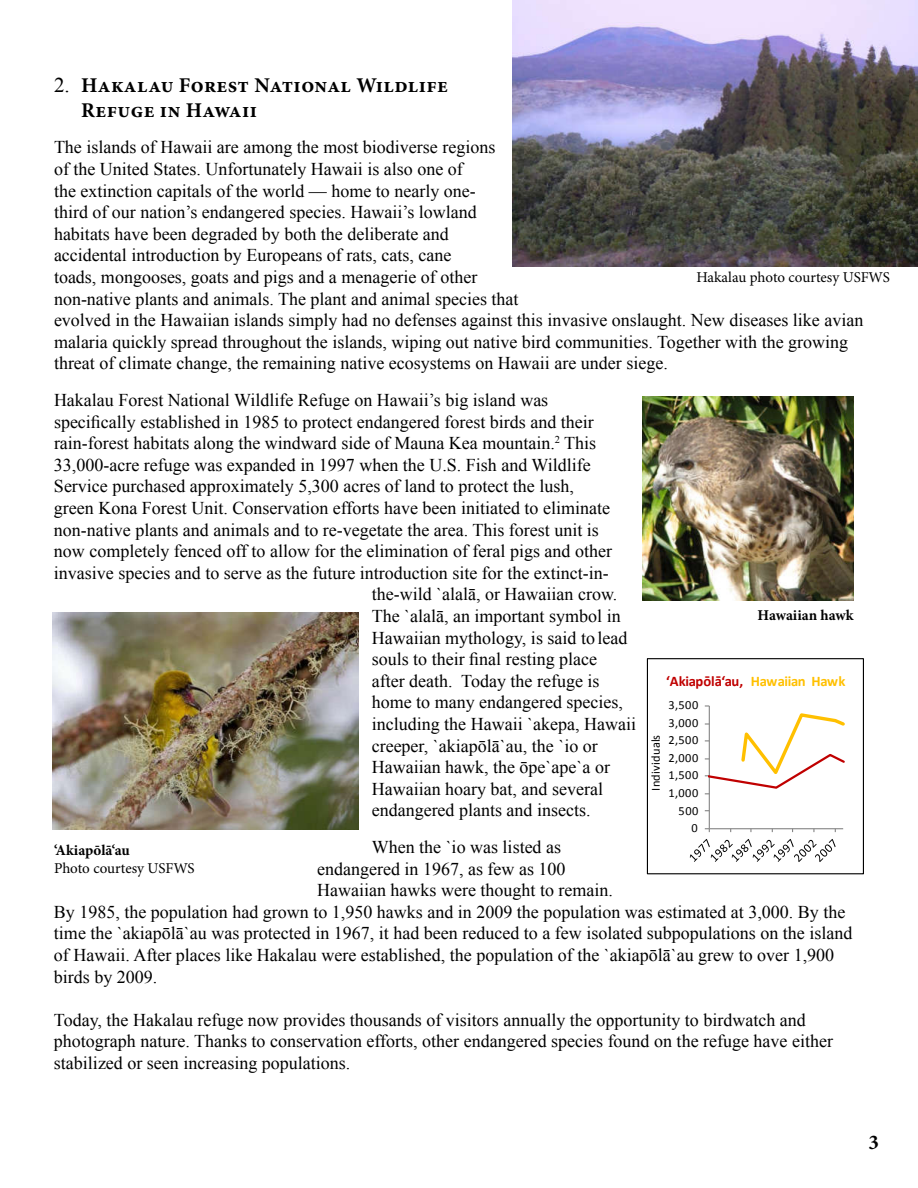
<style>
.page{position:relative;width:918px;height:1188px;background:#fff}
.page>*{position:absolute;margin:0;border:0;box-sizing:border-box;transform-origin:0 0}
.t1{font:700 21px/25.2px "Minion Pro";letter-spacing:.02em;color:#000}
.t2{font:18px/21.6px "Times New Roman";color:#000}
.t3{font:15px "Minion Pro";color:#000}
.t4{font:700 15px "Minion Pro";color:#000}
.t5{font:700 14.7px "Calibri";letter-spacing:-.015em;color:#c00000}
.t6{font:12.45px "Calibri";letter-spacing:.04em;color:#000}
.t7{font:12.3px "Calibri";letter-spacing:.02em;color:#000}
.s1{font-family:"Times New Roman";font-weight:400}
.s2{color:#ffc000}
</style>
<div class="page">
<img style="left:513px;top:0;width:405px;height:266px">
<hr style="left:709px;top:706px;width:1px;height:123px;background:#868686">
<hr style="left:709px;top:828px;width:134px;height:1px;background:#868686">
<svg style="left:705px;top:828px;width:5px;height:4px"></svg>
<svg style="left:705px;top:705px;width:140px;height:89px"></svg>
<svg style="left:690px;top:839px;width:146px;height:23px"></svg>
<div style="left:647px;top:658px;width:217px;height:216px;border:1px solid #000"></div>
<img style="left:642px;top:396px;width:212px;height:205px">
<img style="left:52px;top:612px;width:306px;height:217px">
<p class="t1" style="left:81px;top:74px;width:369px;text-indent:-27px"><span class="s1">2.</span> Hakalau Forest National Wildlife<br>Refuge in Hawaii</p>
<p class="t2" style="left:54px;top:138px;width:811px">The islands of Hawaii are among the most biodiverse regions<br>of the United States. Unfortunately Hawaii is also one of<br>the extinction capitals of the world — home to nearly one-<br>third of our nation’s endangered species. Hawaii’s lowland<br>habitats have been degraded by both the deliberate and<br>accidental introduction by Europeans of rats, cats, cane<br>toads, mongooses, goats and pigs and a menagerie of other<br>non-native plants and animals. The plant and animal species that<br>evolved in the Hawaiian islands simply had no defenses against this invasive onslaught. New diseases like avian malaria quickly spread throughout the islands, wiping out native bird communities. Together with the growing threat of climate change, the remaining native ecosystems on Hawaii are under siege.</p>
<p class="t2" style="left:54px;top:391px;width:496px">Hakalau Forest National Wildlife Refuge on Hawaii’s big island was</p>
<p class="t2" style="left:54px;top:411px;width:541px">specifically established in 1985 to protect endangered forest birds and their</p>
<p class="t2" style="left:54px;top:434px;width:544px">rain-forest habitats along the windward side of Mauna Kea mountain.<sup>2</sup> This</p>
<p class="t2" style="left:54px;top:456px;width:538px">33,000-acre refuge was expanded in 1997 when the U.S. Fish and Wildlife</p>
<p class="t2" style="left:54px;top:475px;width:521px">Service purchased approximately 5,300 acres of land to protect the lush,</p>
<p class="t2" style="left:54px;top:499px;width:558px">green Kona Forest Unit. Conservation efforts have been initiated to eliminate</p>
<p class="t2" style="left:54px;top:521px;width:547px">non-native plants and animals and to re-vegetate the area. This forest unit is</p>
<p class="t2" style="left:54px;top:542px;width:560px">now completely fenced off to allow for the elimination of feral pigs and other</p>
<p class="t2" style="left:54px;top:564px;width:556px">invasive species and to serve as the future introduction site for the extinct-in-</p>
<p class="t2" style="left:372px;top:583px;width:247px">the-wild `alalā, or Hawaiian crow.</p>
<p class="t2" style="left:372px;top:605px;width:250px">The `alalā, an important symbol in</p>
<p class="t2" style="left:372px;top:629px;width:257px">Hawaiian mythology, is said to lead</p>
<p class="t2" style="left:372px;top:648px;width:227px">souls to their final resting place</p>
<p class="t2" style="left:372px;top:672px;width:229px">after death. Today the refuge is</p>
<p class="t2" style="left:372px;top:693px;width:253px">home to many endangered species,</p>
<p class="t2" style="left:372px;top:715px;width:266px">including the Hawaii `akepa, Hawaii</p>
<p class="t2" style="left:372px;top:735px;width:228px">creeper, `akiapōlā`au, the `io or</p>
<p class="t2" style="left:372px;top:756px;width:240px">Hawaiian hawk, the ōpe`ape`a or</p>
<p class="t2" style="left:372px;top:780px;width:233px">Hawaiian hoary bat, and several</p>
<p class="t2" style="left:372px;top:801px;width:220px">endangered plants and insects.</p>
<p class="t2" style="left:372px;top:838px;width:191px">When the `io was listed as</p>
<p class="t2" style="left:317px;top:860px;width:250px">endangered in 1967, as few as 100</p>
<p class="t2" style="left:317px;top:881px;width:297px">Hawaiian hawks were thought to remain.</p>
<p class="t2" style="left:54px;top:901px;width:793px">By 1985, the population had grown to 1,950 hawks and in 2009 the population was estimated at 3,000. By the</p>
<p class="t2" style="left:54px;top:922px;width:800px">time the `akiapōlā`au was protected in 1967, it had been reduced to a few isolated subpopulations on the island</p>
<p class="t2" style="left:54px;top:944px;width:782px">of Hawaii. After places like Hakalau were established, the population of the `akiapōlā`au grew to over 1,900</p>
<p class="t2" style="left:54px;top:968px;width:105px">birds by 2009.</p>
<p class="t2" style="left:54px;top:1011px;width:781px">Today, the Hakalau refuge now provides thousands of visitors annually the opportunity to birdwatch and photograph nature. Thanks to conservation efforts, other endangered species found on the refuge have either stabilized or seen increasing populations.</p>
<p class="t3" style="left:696px;top:271px;width:195px">Hakalau photo courtesy USFWS</p>
<p class="t4" style="left:758px;top:610px;width:98px">Hawaiian hawk</p>
<p class="t5" style="left:666px;top:672px;width:181px">‘Akiapōlā‘au, <span class="s2">Hawaiian Hawk</span></p>
<p class="t6" style="left:668px;top:701px;width:31px">3,500</p>
<p class="t6" style="left:668px;top:718px;width:31px">3,000</p>
<p class="t7" style="left:651px;top:791px;width:57px;rotate:-90deg">Individuals</p>
<p class="t6" style="left:668px;top:736px;width:31px">2,500</p>
<p class="t6" style="left:668px;top:753px;width:31px">2,000</p>
<p class="t6" style="left:668px;top:771px;width:31px">1,500</p>
<p class="t6" style="left:668px;top:789px;width:31px">1,000</p>
<p class="t6" style="left:679px;top:806px;width:21px">500</p>
<p class="t6" style="left:691px;top:824px;width:8px">0</p>
<p class="t4" style="left:54px;top:845px;width:77px">‘Akiapōlā‘au</p>
<p class="t3" style="left:54px;top:862px;width:142px">Photo courtesy USFWS</p>
<p class="t1" style="left:869px;top:1132px;width:12px">3</p>
</div>
